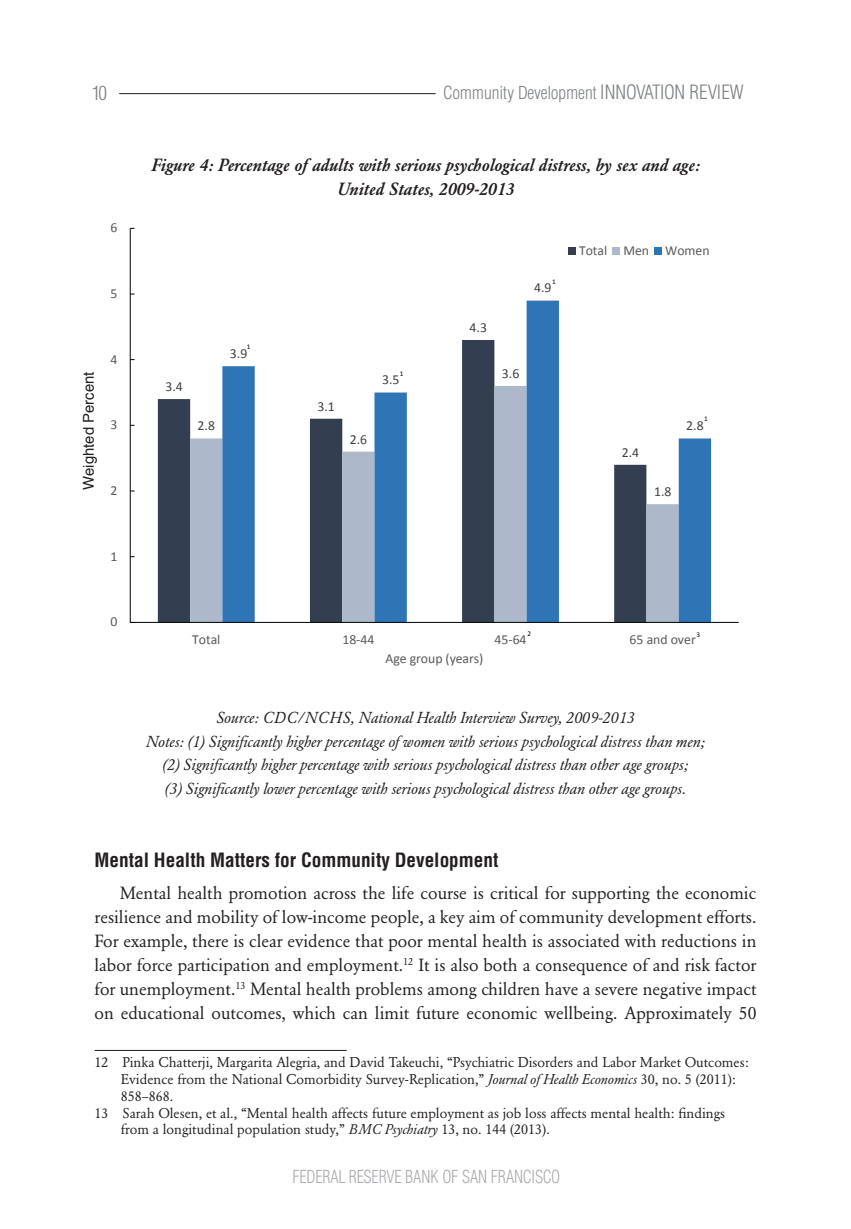
<style>
.page{position:relative;width:851px;height:1229px;background:#fff}
.page>*{position:absolute;margin:0;border:0;box-sizing:border-box;transform-origin:0 0}
.XXXXX_Subhead{font:700 condensed 19.25px "Helvetica";color:#231f20}
.t1{font:300 condensed 19.25px "Helvetica";color:#7e8083}
._2016_BODY{font:17.5px/24px "Garamond BE";color:#231f20;text-align:justify}
._2016_TABLE_Captions{font:italic 500 17.5px/24.5px "Garamond BE";color:#231f20;text-align:center}
.t2{font:300 condensed 17.5px "Helvetica";color:#7e8083}
.t3{font:300 condensed 17.5px "Helvetica";letter-spacing:-.01em;color:#aaabaf;scale:.93 1}
._2016_BODY-2{font:italic 15.75px/24px "Garamond BE";color:#231f20;text-align:center}
._2016_B_ITALIC_SUBHE{font:14.88px "Helvetica";color:#231f20}
._2010_FOOTNOTES_copy{font:14px/16.8px "Garamond BE";color:#231f20}
.t4{font:13.83px "Calibri";color:#595959}
.t5{font:13.83px "Calibri";color:#404040}
.t6{font:7.17px "Calibri";color:#000}
.s1{font-size:19.25px}
.s2{font-style:italic}
</style>
<div class="page">
<hr style="left:119px;top:93px;width:316px;height:1px;background:#231f20">
<div style="left:158px;top:399px;width:32px;height:223px;background:#333f50"></div>
<svg style="left:190px;top:399px;width:32px;height:223px;fill:#adb9ca"></svg>
<svg style="left:222px;top:300px;width:489px;height:322px"></svg>
<hr style="left:130px;top:228px;width:1px;height:394px;background:#000">
<hr style="left:130px;top:622px;width:608px;height:1px;background:#000">
<div style="left:568px;top:247px;width:7px;height:7px;background:#333f50"></div>
<div style="left:612px;top:247px;width:7px;height:7px;background:#adb9ca"></div>
<div style="left:654px;top:247px;width:7px;height:7px;background:#2e75b6"></div>
<hr style="left:94px;top:1050px;width:252px;height:1px;background:#231f20">
<p class="t1" style="left:92px;top:82px;width:17px">10</p>
<p class="t4" style="left:111px;top:219px;width:8px">6</p>
<p class="t4" style="left:111px;top:284px;width:8px">5</p>
<p class="_2016_B_ITALIC_SUBHE" style="left:77px;top:489px;width:119px;rotate:-90deg">Weighted Percent</p>
<p class="t4" style="left:111px;top:350px;width:8px">4</p>
<p class="t4" style="left:111px;top:416px;width:8px">3</p>
<p class="t4" style="left:111px;top:481px;width:8px">2</p>
<p class="t4" style="left:111px;top:547px;width:8px">1</p>
<p class="t4" style="left:111px;top:613px;width:8px">0</p>
<p class="t2" style="left:443px;top:82px;width:302px">Community Development <span class="s1">INNOVATION REVIEW</span></p>
<p class="_2016_TABLE_Captions" style="left:151px;top:152px;width:550px">Figure 4: Percentage of adults with serious psychological distress, by sex and age:<br>United States, 2009-2013</p>
<p class="t5" style="left:165px;top:378px;width:19px">3.4</p>
<p class="t5" style="left:198px;top:417px;width:19px">2.8</p>
<p class="t6" style="left:247px;top:342px;width:5px">1</p>
<p class="t5" style="left:230px;top:345px;width:19px">3.9</p>
<p class="t5" style="left:317px;top:397px;width:19px">3.1</p>
<p class="t6" style="left:400px;top:369px;width:5px">1</p>
<p class="t5" style="left:382px;top:371px;width:19px">3.5</p>
<p class="t5" style="left:350px;top:430px;width:19px">2.6</p>
<p class="t5" style="left:469px;top:318px;width:19px">4.3</p>
<p class="t6" style="left:552px;top:277px;width:5px">1</p>
<p class="t5" style="left:534px;top:279px;width:19px">4.9</p>
<p class="t5" style="left:502px;top:364px;width:19px">3.6</p>
<p class="t4" style="left:579px;top:241px;width:132px">Total Men Women</p>
<p class="t5" style="left:621px;top:443px;width:19px">2.4</p>
<p class="t6" style="left:704px;top:414px;width:5px">1</p>
<p class="t5" style="left:686px;top:417px;width:19px">2.8</p>
<p class="t5" style="left:654px;top:483px;width:19px">1.8</p>
<p class="t6" style="left:527px;top:629px;width:5px">2</p>
<p class="t6" style="left:696px;top:630px;width:5px">3</p>
<p class="t4" style="left:192px;top:631px;width:30px">Total</p>
<p class="t4" style="left:342px;top:631px;width:34px">18-44</p>
<p class="t4" style="left:494px;top:631px;width:34px">45-64</p>
<p class="t4" style="left:629px;top:631px;width:68px">65 and over</p>
<p class="t4" style="left:385px;top:649px;width:99px">Age group (years)</p>
<p class="_2016_BODY-2" style="left:146px;top:705px;width:561px">Source: CDC/NCHS, National Health Interview Survey, 2009-2013<br>Notes: (1) Significantly higher percentage of women with serious psychological distress than men; (2) Significantly higher percentage with serious psychological distress than other age groups;<br>(3) Significantly lower percentage with serious psychological distress than other age groups.</p>
<p class="XXXXX_Subhead" style="left:94px;top:848px;width:405px">Mental Health Matters for Community Development</p>
<p class="_2016_BODY" style="left:94px;top:881px;width:663px;text-indent:25px">Mental health promotion across the life course is critical for supporting the economic resilience and mobility of low-income people, a key aim of community development efforts.<br>For example, there is clear evidence that poor mental health is associated with reductions in labor force participation and employment.<sup>12</sup> It is also both a consequence of and risk factor for unemployment.<sup>13</sup> Mental health problems among children have a severe negative impact on educational outcomes, which can limit future economic wellbeing. Approximately 50</p>
<p class="_2010_FOOTNOTES_copy" style="left:121px;top:1054px;width:629px;text-indent:-26px">12 Pinka Chatterji, Margarita Alegria, and David Takeuchi, “Psychiatric Disorders and Labor Market Outcomes:<br>Evidence from the National Comorbidity Survey-Replication,” <span class="s2">Journal of Health Economics</span> 30, no. 5 (2011):<br>858–868.</p>
<p class="_2010_FOOTNOTES_copy" style="left:121px;top:1104px;width:605px;text-indent:-26px">13 Sarah Olesen, et al., “Mental health affects future employment as job loss affects mental health: findings from a longitudinal population study,” <span class="s2">BMC Psychiatry</span> 13, no. 144 (2013).</p>
<p class="t3" style="left:292px;top:1166px;width:289px">FEDERAL RESERVE BANK OF SAN FRANCISCO</p>
</div>
